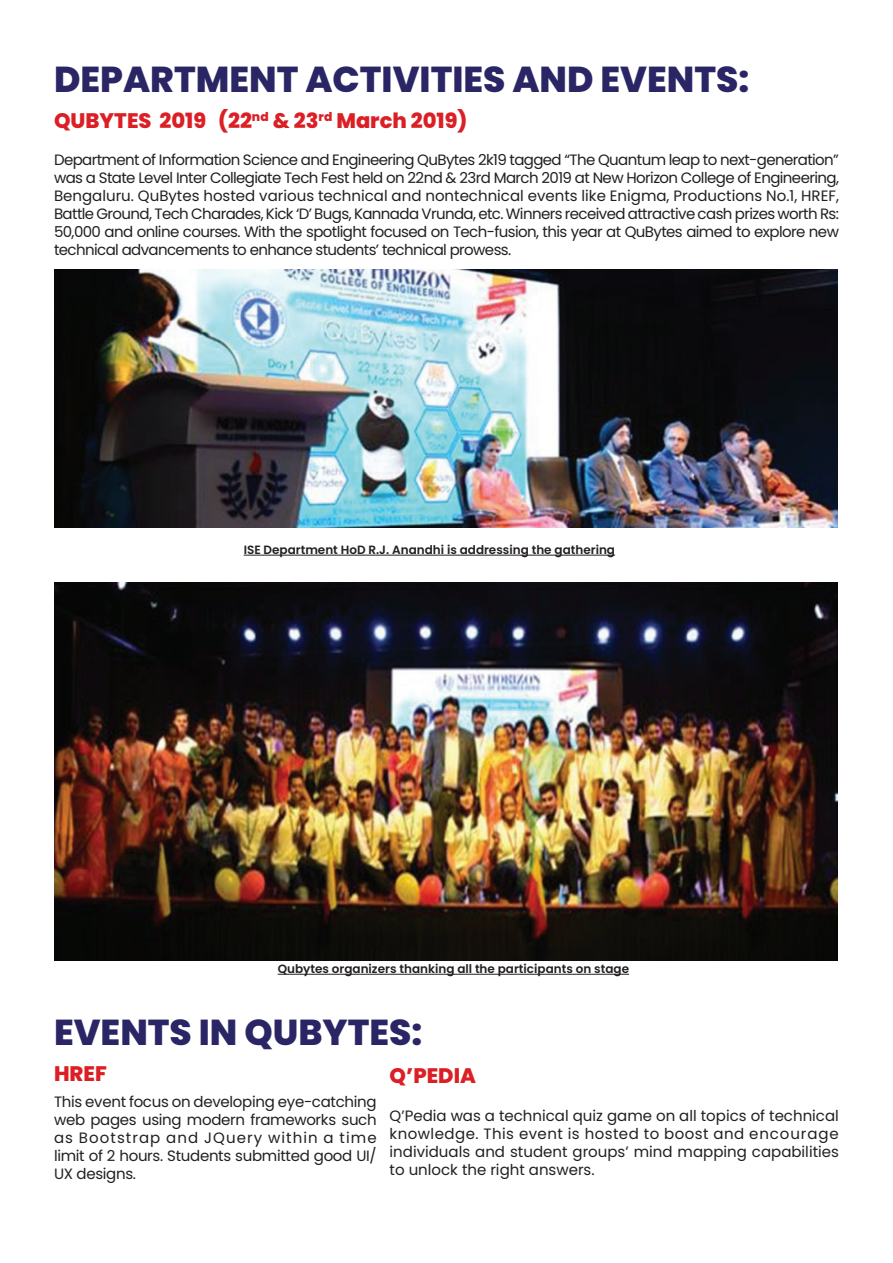
<style>
.page{position:relative;width:893px;height:1263px;background:#fff}
.page>*{position:absolute;margin:0;border:0;box-sizing:border-box;transform-origin:0 0}
.t1{font:800 36px "Poppins";color:#2a2665}
.t2{font:800 21px "Poppins";color:#db1f25}
.t3{font:15px/18px "Poppins";letter-spacing:-.02em;color:#231f20;text-align:justify}
.t4{font:600 12px "Poppins";color:#231f20}
</style>
<div class="page">
<hr style="left:244px;top:555px;width:371px;height:1px;background:#231f20">
<hr style="left:278px;top:974px;width:351px;height:1px;background:#231f20">
<img style="left:54px;top:269px;width:783px;height:259px">
<img style="left:54px;top:583px;width:783px;height:377px">
<h1 class="t1" style="left:54px;top:58px;width:697px">DEPARTMENT ACTIVITIES AND EVENTS:</h1>
<h2 class="t2" style="left:54px;top:108px;width:415px">QUBYTES 2019 (22<sup>nd</sup> &amp; 23<sup>rd</sup> March 2019)</h2>
<p class="t3" style="left:54px;top:151px;width:786px">Department of Information Science and Engineering QuBytes 2k19 tagged “The Quantum leap to next-generation” was a State Level Inter Collegiate Tech Fest held on 22nd &amp; 23rd March 2019 at New Horizon College of Engineering, Bengaluru. QuBytes hosted various technical and nontechnical events like Enigma, Productions No.1, HREF, Battle Ground, Tech Charades, Kick ‘D’ Bugs, Kannada Vrunda, etc. Winners received attractive cash prizes worth Rs:<br>50,000 and online courses. With the spotlight focused on Tech-fusion, this year at QuBytes aimed to explore new technical advancements to enhance students’ technical prowess.</p>
<p class="t4" style="left:244px;top:543px;width:373px">ISE Department HoD R.J. Anandhi is addressing the gathering</p>
<p class="t4" style="left:278px;top:962px;width:353px">Qubytes organizers thanking all the participants on stage</p>
<h1 class="t1" style="left:54px;top:1011px;width:370px">EVENTS IN QUBYTES:</h1>
<h2 class="t2" style="left:54px;top:1061px;width:54px">HREF</h2>
<h2 class="t2" style="left:390px;top:1063px;width:88px">Q’PEDIA</h2>
<p class="t3" style="left:54px;top:1093px;width:324px">This event focus on developing eye-catching web pages using modern frameworks such as Bootstrap and JQuery within a time limit of 2 hours. Students submitted good UI/ UX designs.</p>
<p class="t3" style="left:390px;top:1107px;width:451px">Q’Pedia was a technical quiz game on all topics of technical knowledge. This event is hosted to boost and encourage individuals and student groups’ mind mapping capabilities to unlock the right answers.</p>
</div>
